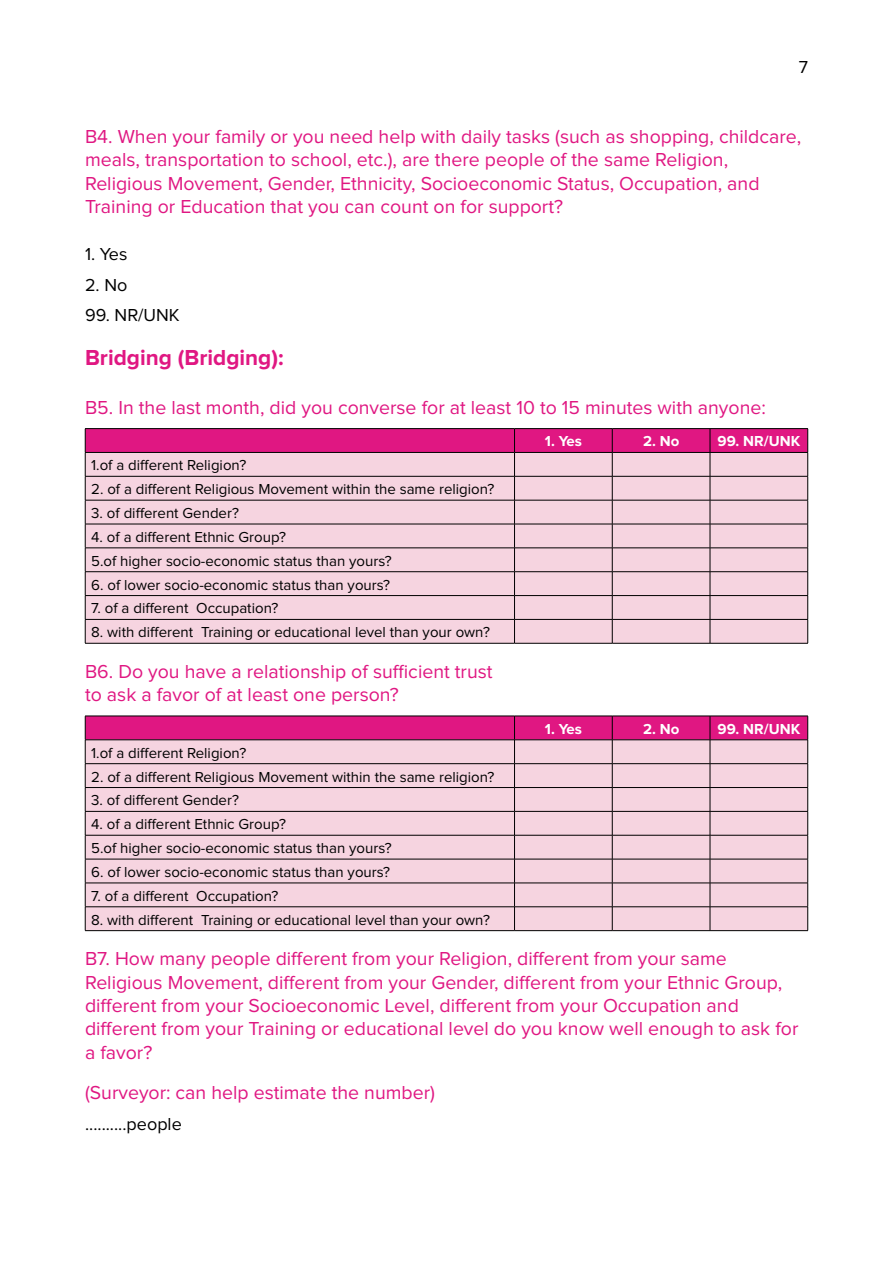
<style>
.page{position:relative;width:893px;height:1263px;background:#fff}
.page>*{position:absolute;margin:0;border:0;box-sizing:border-box;transform-origin:0 0}
.t1{font:700 22.5px "Proxima Nova";color:#e01782}
.t2{font:19.5px/23.4px "Proxima Nova";color:#e01782}
.t3{font:18px "Proxima Nova";color:#000101}
.t4{font:18px "Proxima Nova";color:#000}
.t5{font:15px/23.9px "Proxima Nova";color:#000101}
.t6{font:700 15px "Proxima Nova";color:#fff}
</style>
<div class="page">
<hr style="left:85px;top:643px;width:429px;height:1px;background:#000">
<hr style="left:514px;top:643px;width:98px;height:1px;background:#000">
<hr style="left:612px;top:643px;width:98px;height:1px;background:#000">
<hr style="left:710px;top:643px;width:98px;height:1px;background:#000">
<hr style="left:85px;top:428px;width:429px;height:1px;background:#000">
<hr style="left:514px;top:428px;width:98px;height:1px;background:#000">
<hr style="left:612px;top:428px;width:98px;height:1px;background:#000">
<hr style="left:710px;top:428px;width:98px;height:1px;background:#000">
<svg style="left:85px;top:429px;width:723px;height:214px;background:#e8b6cb"></svg>
<hr style="left:710px;top:452px;width:98px;height:1px;background:#000">
<hr style="left:85px;top:930px;width:429px;height:1px;background:#000">
<hr style="left:514px;top:930px;width:98px;height:1px;background:#000">
<hr style="left:612px;top:930px;width:98px;height:1px;background:#000">
<hr style="left:710px;top:930px;width:98px;height:1px;background:#000">
<svg style="left:85px;top:716px;width:723px;height:214px;background:#e8b6cc"></svg>
<hr style="left:514px;top:739px;width:98px;height:1px;background:#000">
<hr style="left:612px;top:739px;width:98px;height:1px;background:#000">
<p class="t4" style="left:799px;top:59px;width:11px">7</p>
<p class="t2" style="left:85px;top:126px;width:718px">B4. When your family or you need help with daily tasks (such as shopping, childcare, meals, transportation to school, etc.), are there people of the same Religion, Religious Movement, Gender, Ethnicity, Socioeconomic Status, Occupation, and Training or Education that you can count on for support?</p>
<p class="t3" style="left:85px;top:246px;width:44px">1. Yes</p>
<p class="t3" style="left:85px;top:276px;width:44px">2. No</p>
<p class="t3" style="left:85px;top:307px;width:96px">99. NR/UNK</p>
<p class="t1" style="left:85px;top:345px;width:200px">Bridging (Bridging):</p>
<p class="t2" style="left:85px;top:396px;width:682px">B5. In the last month, did you converse for at least 10 to 15 minutes with anyone:</p>
<p class="t6" style="left:545px;top:433px;width:39px">1. Yes</p>
<p class="t6" style="left:643px;top:433px;width:38px">2. No</p>
<p class="t6" style="left:718px;top:433px;width:84px">99. NR/UNK</p>
<p class="t5" style="left:91px;top:454px;width:157px">1.of a different Religion?</p>
<p class="t5" style="left:91px;top:478px;width:405px">2. of a different Religious Movement within the same religion?</p>
<p class="t5" style="left:91px;top:502px;width:149px">3. of different Gender?</p>
<p class="t5" style="left:91px;top:526px;width:302px">4. of a different Ethnic Group?<br>5.of higher socio-economic status than yours?</p>
<p class="t5" style="left:91px;top:573px;width:300px">6. of lower socio-economic status than yours?</p>
<p class="t5" style="left:91px;top:597px;width:189px">7. of a different Occupation?</p>
<p class="t5" style="left:91px;top:621px;width:400px">8. with different Training or educational level than your own?</p>
<p class="t2" style="left:85px;top:660px;width:409px">B6. Do you have a relationship of sufficient trust to ask a favor of at least one person?</p>
<p class="t6" style="left:545px;top:720px;width:39px">1. Yes</p>
<p class="t6" style="left:643px;top:720px;width:38px">2. No</p>
<p class="t6" style="left:718px;top:720px;width:84px">99. NR/UNK</p>
<p class="t5" style="left:91px;top:741px;width:157px">1.of a different Religion?</p>
<p class="t5" style="left:91px;top:765px;width:405px">2. of a different Religious Movement within the same religion?</p>
<p class="t5" style="left:91px;top:789px;width:149px">3. of different Gender?</p>
<p class="t5" style="left:91px;top:813px;width:302px">4. of a different Ethnic Group?<br>5.of higher socio-economic status than yours?</p>
<p class="t5" style="left:91px;top:861px;width:300px">6. of lower socio-economic status than yours?</p>
<p class="t5" style="left:91px;top:884px;width:189px">7. of a different Occupation?</p>
<p class="t5" style="left:91px;top:908px;width:400px">8. with different Training or educational level than your own?</p>
<p class="t2" style="left:85px;top:948px;width:715px">B7. How many people different from your Religion, different from your same Religious Movement, different from your Gender, different from your Ethnic Group, different from your Socioeconomic Level, different from your Occupation and different from your Training or educational level do you know well enough to ask for a favor?</p>
<p class="t2" style="left:85px;top:1082px;width:351px">(Surveyor: can help estimate the number)</p>
<p class="t3" style="left:85px;top:1115px;width:98px">..........people</p>
</div>
